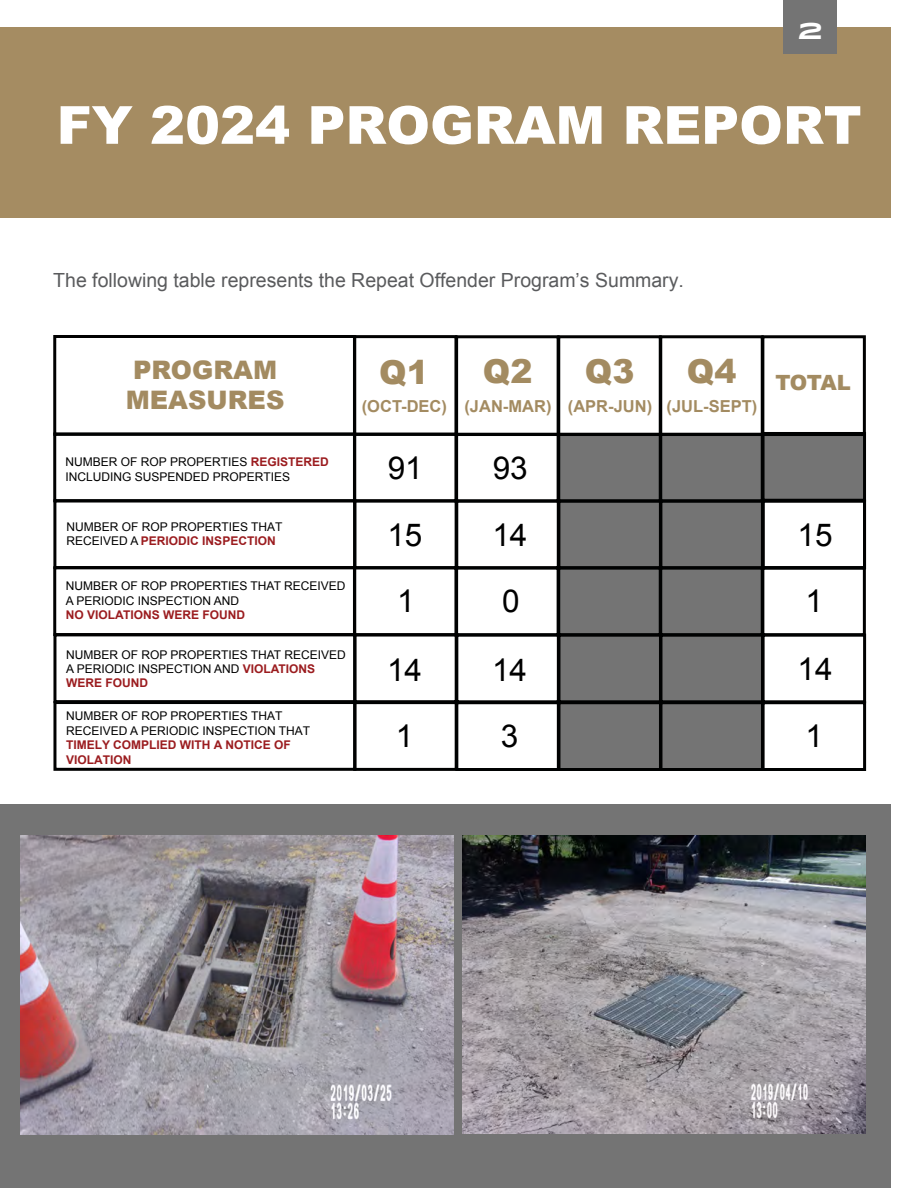
<style>
.page{position:relative;width:918px;height:1188px;background:#fff}
.page>*{position:absolute;margin:0;border:0;box-sizing:border-box;transform-origin:0 0}
.t1{font:900 52.5px "Arial";color:#fff}
.t2{font:900 33px "Arial";color:#a38b61}
.t3{font:31.5px/67.9px "Arial";color:#000;text-align:center}
.t4{font:31.5px "Arial";color:#000}
.t5{font:900 25.5px/30.6px "Arial";color:#a38b61}
.t6{font:700 22.5px "Idlewild";color:#fff}
.t7{font:900 21px "Arial";letter-spacing:-.03em;color:#a38b61}
.t8{font:19.5px "Arial";color:#5a5b5d}
.t9{font:700 16.5px "Arial";color:#a38b61}
.t10{font:12px/14.4px "Arial";color:#000}
.t11{font:700 12px/14.4px "Arial";color:#9b1c1f}
.s1{font-weight:700;color:#9b1c1f}
.s2{font-style:inherit}
</style>
<div class="page">
<div style="left:763px;top:436px;width:100px;height:62px;background:#747474"></div>
<div style="left:662px;top:434px;width:99px;height:335px;background:#747474"></div>
<div style="left:560px;top:435px;width:99px;height:334px;background:#747474"></div>
<div style="left:0;top:27px;width:891px;height:191px;background:#a58c62"></div>
<div style="left:783px;top:0;width:54px;height:54px;background:#747474"></div>
<div style="left:53px;top:335px;width:303px;height:101px;border:3px solid #000101"></div>
<div style="left:353px;top:335px;width:104px;height:101px;border:3px solid #000101"></div>
<div style="left:557px;top:335px;width:105px;height:101px;border:3px solid #000101"></div>
<div style="left:455px;top:335px;width:105px;height:101px;border:3px solid #000101"></div>
<div style="left:761px;top:335px;width:105px;height:101px;border:3px solid #000101"></div>
<div style="left:659px;top:335px;width:105px;height:101px;border:3px solid #000101"></div>
<div style="left:53px;top:433px;width:303px;height:69px;border:3px solid #000101"></div>
<div style="left:353px;top:433px;width:104px;height:69px;border:3px solid #000101"></div>
<div style="left:557px;top:433px;width:105px;height:69px;border:3px solid #000101"></div>
<div style="left:455px;top:433px;width:105px;height:69px;border:3px solid #000101"></div>
<div style="left:659px;top:433px;width:105px;height:69px;border:3px solid #000101"></div>
<div style="left:53px;top:499px;width:303px;height:70px;border:3px solid #000101"></div>
<div style="left:353px;top:499px;width:105px;height:70px;border:3px solid #000101"></div>
<div style="left:557px;top:499px;width:105px;height:70px;border:3px solid #000101"></div>
<div style="left:455px;top:499px;width:105px;height:70px;border:3px solid #000101"></div>
<div style="left:659px;top:499px;width:105px;height:70px;border:3px solid #000101"></div>
<div style="left:53px;top:566px;width:303px;height:70px;border:3px solid #000101"></div>
<div style="left:353px;top:566px;width:104px;height:70px;border:3px solid #000101"></div>
<div style="left:557px;top:566px;width:105px;height:70px;border:3px solid #000101"></div>
<div style="left:455px;top:566px;width:105px;height:70px;border:3px solid #000101"></div>
<div style="left:761px;top:566px;width:105px;height:70px;border:3px solid #000101"></div>
<div style="left:659px;top:566px;width:105px;height:70px;border:3px solid #000101"></div>
<div style="left:53px;top:633px;width:303px;height:70px;border:3px solid #000101"></div>
<div style="left:353px;top:633px;width:105px;height:70px;border:3px solid #000101"></div>
<div style="left:557px;top:634px;width:105px;height:69px;border:3px solid #000101"></div>
<div style="left:455px;top:634px;width:105px;height:69px;border:3px solid #000101"></div>
<div style="left:762px;top:634px;width:104px;height:69px;border:3px solid #000101"></div>
<div style="left:659px;top:634px;width:105px;height:69px;border:3px solid #000101"></div>
<div style="left:53px;top:701px;width:303px;height:70px;border:3px solid #000101"></div>
<div style="left:353px;top:701px;width:105px;height:70px;border:3px solid #000101"></div>
<div style="left:557px;top:701px;width:105px;height:70px;border:3px solid #000101"></div>
<div style="left:455px;top:701px;width:105px;height:70px;border:3px solid #000101"></div>
<div style="left:762px;top:701px;width:104px;height:70px;border:3px solid #000101"></div>
<div style="left:659px;top:701px;width:105px;height:70px;border:3px solid #000101"></div>
<div style="left:0;top:805px;width:891px;height:383px;background:#747474"></div>
<img style="left:463px;top:836px;width:403px;height:297px">
<img style="left:20px;top:836px;width:434px;height:298px">
<div style="left:762px;top:499px;width:104px;height:70px;border:3px solid #000101"></div>
<div style="left:762px;top:432px;width:104px;height:70px;border:3px solid #000101"></div>
<h3 class="t6" style="left:798px;top:14px;width:27px">2</h3>
<h1 class="t1" style="left:57px;top:87px;width:806px">FY 2024 PROGRAM REPORT</h1>
<h3 class="t8" style="left:53px;top:268px;width:632px">The following table represents the Repeat Offender Program’s Summary.</h3>
<h3 class="t5" style="left:126px;top:354px;width:160px">PROGRAM<br>MEASURES</h3>
<h2 class="t2" style="left:379px;top:348px;width:51px">Q1</h2>
<h3 class="t9" style="left:362px;top:395px;width:87px">(OCT-DEC)</h3>
<h2 class="t2" style="left:483px;top:347px;width:51px">Q2</h2>
<h3 class="t9" style="left:464px;top:395px;width:89px">(JAN-MAR)</h3>
<h2 class="t2" style="left:585px;top:347px;width:51px">Q3</h2>
<h3 class="t9" style="left:568px;top:395px;width:86px">(APR-JUN)</h3>
<h2 class="t2" style="left:687px;top:347px;width:51px">Q4</h2>
<h3 class="t9" style="left:667px;top:395px;width:92px">(JUL-SEPT)</h3>
<h3 class="t7" style="left:775px;top:367px;width:77px">TOTAL</h3>
<p class="t10" style="left:66px;top:455px;width:265px">NUMBER OF ROP PROPERTIES <span class="s1">REGISTERED<br></span>INCLUDING SUSPENDED PROPERTIES</p>
<h3 class="t4" style="left:388px;top:447px;width:37px">91</h3>
<h3 class="t3" style="left:493px;top:434px;width:37px">93</h3>
<p class="t10" style="left:66px;top:519px;width:218px">NUMBER OF ROP PROPERTIES THAT<br>RECEIVED A <span class="s1">PERIODIC INSPECTION</span></p>
<p class="t10" style="left:66px;top:579px;width:281px">NUMBER OF ROP PROPERTIES THAT RECEIVED<br>A PERIODIC INSPECTION AND</p>
<p class="t11" style="left:66px;top:608px;width:181px">NO VIOLATIONS WERE FOUND</p>
<p class="t10" style="left:66px;top:647px;width:281px">NUMBER OF ROP PROPERTIES THAT RECEIVED<br>A PERIODIC INSPECTION AND <span class="s1">VIOLATIONS<br>WERE FOUND</span></p>
<p class="t10" style="left:66px;top:709px;width:246px">NUMBER OF ROP PROPERTIES THAT<br>RECEIVED A PERIODIC INSPECTION THAT</p>
<p class="t11" style="left:66px;top:738px;width:226px">TIMELY COMPLIED WITH A NOTICE OF<br>VIOLATION</p>
<h3 class="t4" style="left:387px;top:514px;width:37px">15</h3>
<h3 class="t3" style="left:387px;top:567px;width:37px">1<br><span class="s2">1</span>4<br><span class="s2">1</span></h3>
<h3 class="t3" style="left:492px;top:502px;width:37px;line-height:65.8px">14<br>0</h3>
<h3 class="t3" style="left:492px;top:637px;width:37px;line-height:66.8px;text-align:left"><span class="s2">1</span>4<br>3</h3>
<h3 class="t4" style="left:798px;top:515px;width:37px">15</h3>
<h3 class="t3" style="left:805px;top:568px;width:19px">1</h3>
<h3 class="t4" style="left:798px;top:648px;width:37px">1<span class="s2">4</span></h3>
<h3 class="t4" style="left:805px;top:716px;width:19px">1</h3>
</div>
